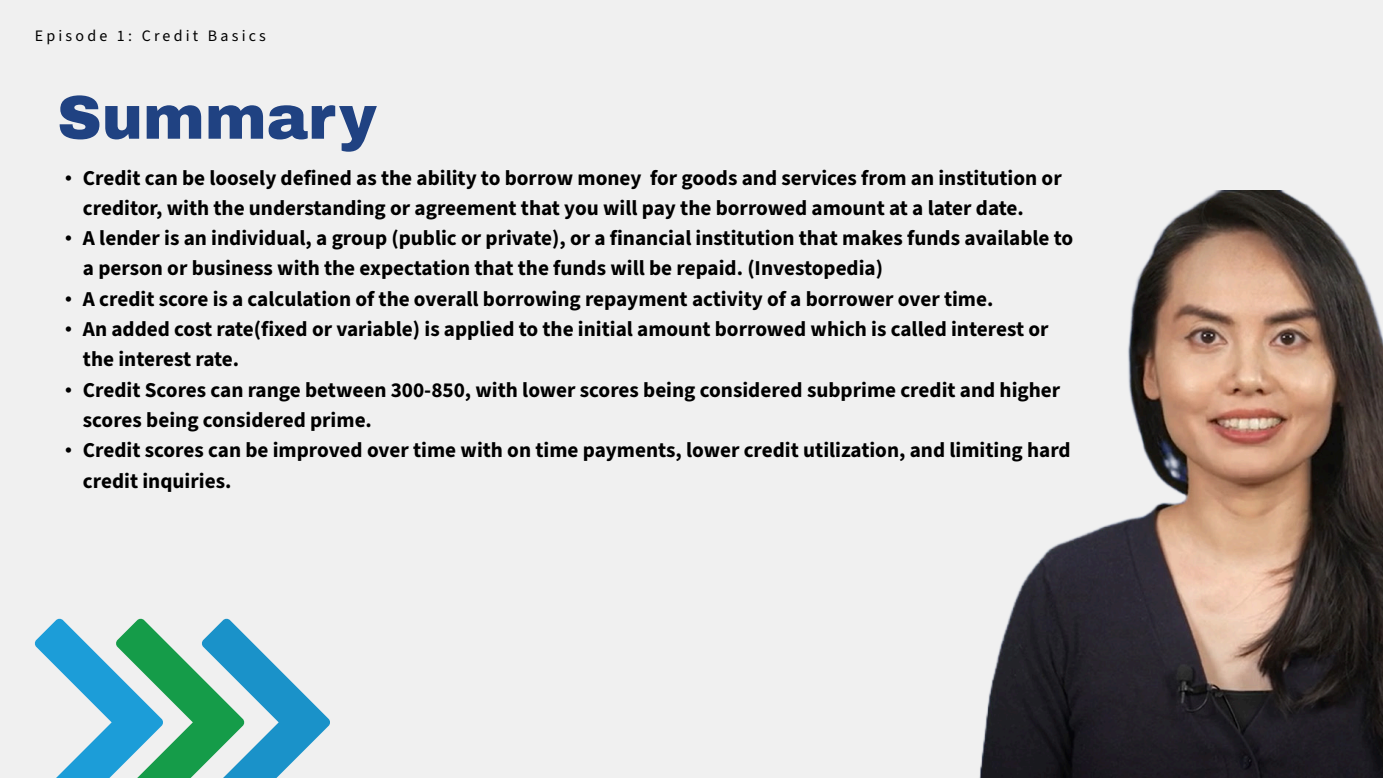
<style>
.page{position:relative;width:1383px;height:778px;background:#fff}
.page>*{position:absolute;margin:0;border:0;box-sizing:border-box;transform-origin:0 0}
.t1{font:900 61.8px "Archivo";color:#204282}
.t2{font:700 21.3px/30.3px "Source Sans 3";color:#000}
.t3{font:15.9px "Source Sans 3";letter-spacing:.2em;color:#000}
.s1{font-family:"Times New Roman";font-weight:400}
</style>
<div class="page">
<div style="left:0;top:0;width:1382px;height:778px;background:#f0f0f0"></div>
<img style="left:979px;top:190px;width:403px;height:588px">
<svg style="left:34px;top:618px;width:296px;height:160px"></svg>
<p class="t3" style="left:35px;top:26px;width:233px">Episode 1: Credit Basics</p>
<h1 class="t1" style="left:57px;top:80px;width:321px">Summary</h1>
<p class="t2" style="left:83px;top:162px;width:980px;text-indent:-18px"><span class="s1">•</span> Credit can be loosely defined as the ability to borrow money for goods and services from an institution or creditor, with the understanding or agreement that you will pay the borrowed amount at a later date.</p>
<p class="t2" style="left:83px;top:223px;width:992px;text-indent:-18px"><span class="s1">•</span> A lender is an individual, a group (public or private), or a financial institution that makes funds available to a person or business with the expectation that the funds will be repaid. (Investopedia)</p>
<p class="t2" style="left:65px;top:283px;width:930px"><span class="s1">•</span> A credit score is a calculation of the overall borrowing repayment activity of a borrower over time.</p>
<p class="t2" style="left:83px;top:314px;width:967px;text-indent:-18px"><span class="s1">•</span> An added cost rate(fixed or variable) is applied to the initial amount borrowed which is called interest or the interest rate.</p>
<p class="t2" style="left:83px;top:374px;width:979px;text-indent:-18px"><span class="s1">•</span> Credit Scores can range between 300-850, with lower scores being considered subprime credit and higher scores being considered prime.</p>
<p class="t2" style="left:83px;top:435px;width:989px;text-indent:-18px"><span class="s1">•</span> Credit scores can be improved over time with on time payments, lower credit utilization, and limiting hard credit inquiries.</p>
</div>
